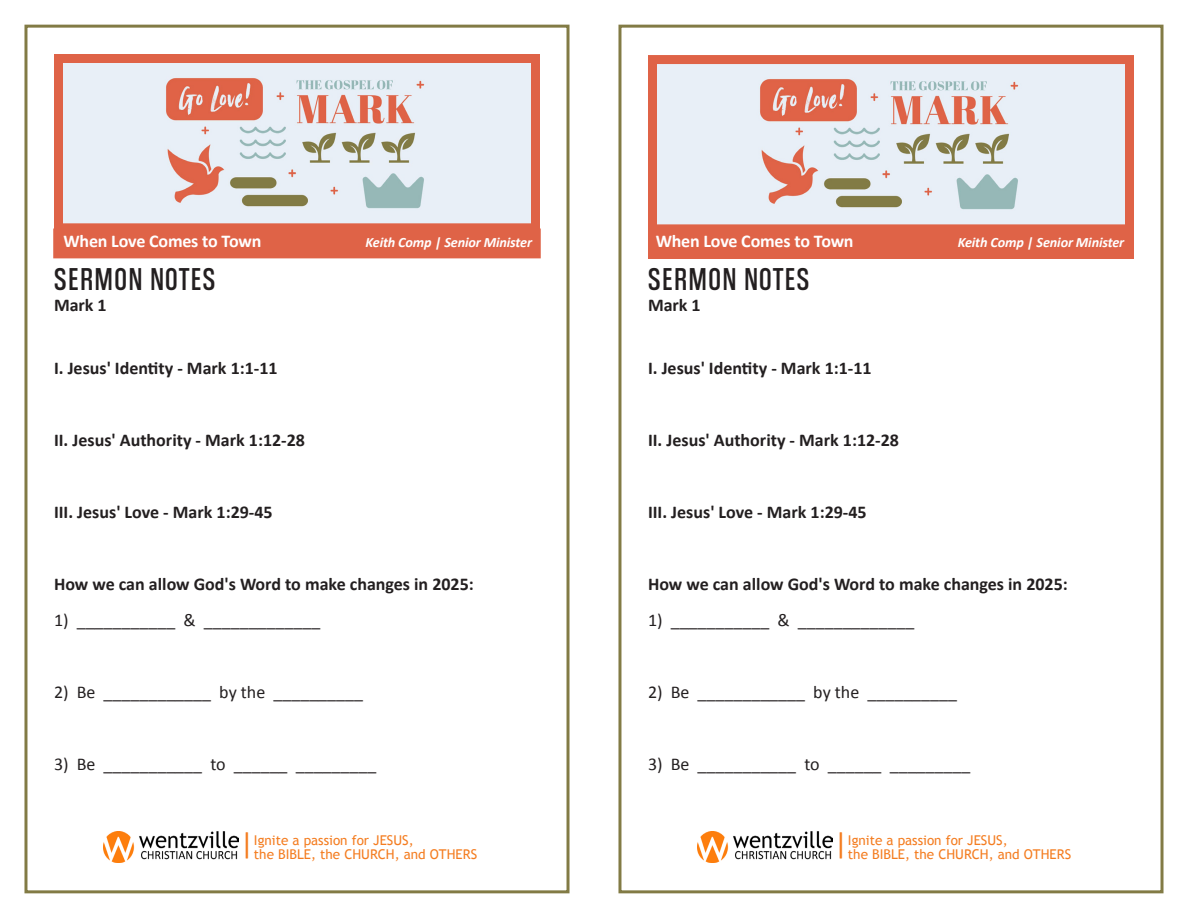
<style>
.page{position:relative;width:1188px;height:918px;background:#fff}
.page>*{position:absolute;margin:0;border:0;box-sizing:border-box;transform-origin:0 0}
.t1{font:33px "Coolvetica Condensed Rg";letter-spacing:.07em;color:#231f20}
.t2{font:29.55px "Calibri";color:#f47d21}
.t3{font:700 18px "Calibri";color:#231f20}
.t4{font:18px "Calibri";color:#231f20}
.t5{font:700 18px "Calibri";letter-spacing:-.015em;color:#fff}
.t6{font:italic 700 14.25px "Calibri";letter-spacing:-.01em;color:#fff}
.t7{font:13.5px "Trebuchet MS";color:#f47d21}
</style>
<div class="page">
<div style="left:24px;top:25px;width:546px;height:868px;border:3px solid #827b45"></div>
<img style="left:698px;top:831px;width:135px;height:31px">
<div style="left:58px;top:58px;width:478px;height:170px;background:#e8eff7"></div>
<img style="left:166px;top:78px;width:259px;height:131px">
<div style="left:54px;top:54px;width:486px;height:178px;border:9px solid #df6347"></div>
<div style="left:54px;top:229px;width:486px;height:29px;background:#df6347"></div>
<img style="left:104px;top:831px;width:135px;height:31px">
<div style="left:618px;top:25px;width:546px;height:868px;border:3px solid #827b45"></div>
<div style="left:652px;top:60px;width:478px;height:169px;background:#e8eff7"></div>
<img style="left:760px;top:79px;width:259px;height:131px">
<div style="left:648px;top:55px;width:486px;height:178px;border:9px solid #df6347"></div>
<div style="left:648px;top:230px;width:486px;height:29px;background:#df6347"></div>
<p class="t5" style="left:64px;top:228px;width:199px">When Love Comes to Town</p>
<p class="t6" style="left:365px;top:232px;width:168px">Keith Comp | Senior Minister</p>
<p class="t1" style="left:54px;top:259px;width:163px">SERMON NOTES</p>
<p class="t3" style="left:54px;top:293px;width:54px">Mark 1</p>
<p class="t5" style="left:656px;top:228px;width:199px">When Love Comes to Town</p>
<p class="t6" style="left:958px;top:232px;width:168px">Keith Comp | Senior Minister</p>
<p class="t1" style="left:648px;top:259px;width:163px">SERMON NOTES</p>
<p class="t3" style="left:648px;top:293px;width:54px">Mark 1</p>
<p class="t3" style="left:54px;top:356px;width:225px">I. Jesus' Identity - Mark 1:1-11</p>
<p class="t3" style="left:648px;top:356px;width:225px">I. Jesus' Identity - Mark 1:1-11</p>
<p class="t3" style="left:54px;top:428px;width:253px">II. Jesus' Authority - Mark 1:12-28</p>
<p class="t3" style="left:648px;top:428px;width:253px">II. Jesus' Authority - Mark 1:12-28</p>
<p class="t3" style="left:54px;top:500px;width:220px">III. Jesus' Love - Mark 1:29-45</p>
<p class="t3" style="left:648px;top:500px;width:220px">III. Jesus' Love - Mark 1:29-45</p>
<p class="t3" style="left:54px;top:572px;width:421px">How we can allow God's Word to make changes in 2025:</p>
<p class="t4" style="left:54px;top:608px;width:268px">1) ___________ &amp; _____________</p>
<p class="t3" style="left:648px;top:572px;width:421px">How we can allow God's Word to make changes in 2025:</p>
<p class="t4" style="left:648px;top:608px;width:268px">1) ___________ &amp; _____________</p>
<p class="t4" style="left:54px;top:680px;width:311px">2) Be ____________ by the __________</p>
<p class="t4" style="left:648px;top:680px;width:311px">2) Be ____________ by the __________</p>
<p class="t4" style="left:54px;top:752px;width:324px">3) Be ___________ to ______ _________</p>
<p class="t4" style="left:648px;top:752px;width:324px">3) Be ___________ to ______ _________</p>
<p class="t2" style="left:240px;top:823px;width:15px">|</p>
<p class="t7" style="left:254px;top:833px;width:161px">Ignite a passion for JESUS,</p>
<p class="t7" style="left:254px;top:846px;width:225px">the BIBLE, the CHURCH, and OTHERS</p>
<p class="t2" style="left:834px;top:823px;width:15px">|</p>
<p class="t7" style="left:848px;top:833px;width:161px">Ignite a passion for JESUS,</p>
<p class="t7" style="left:848px;top:846px;width:225px">the BIBLE, the CHURCH, and OTHERS</p>
</div>
